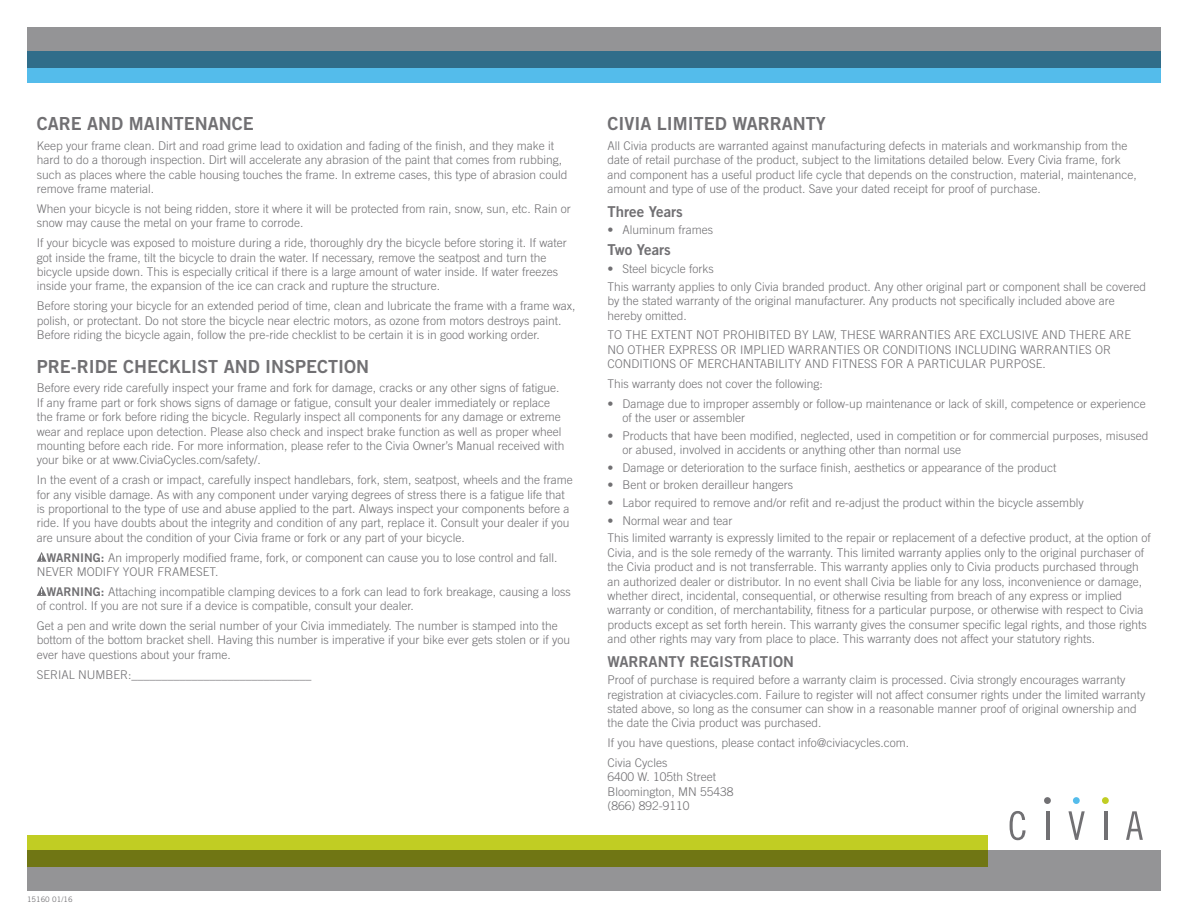
<style>
.page{position:relative;width:1188px;height:918px;background:#fff}
.page>*{position:absolute;margin:0;border:0;box-sizing:border-box;transform-origin:0 0}
.t1{font:18px "Trade Gothic Bold Two";color:#717073}
.t2{font:15px "Trade Gothic Bold Two";color:#717073}
.t3{font:300 12px/14.4px "Trade Gothic";color:#717073}
.t4{font:7.5px "Trade Gothic";color:#717073}
.s1{font-family:"Trade Gothic Bold Two";font-weight:400}
</style>
<div class="page">
<svg style="left:1010px;top:811px;width:16px;height:29px"></svg>
<hr style="left:1046px;top:811px;width:3px;height:29px;background:#717073">
<svg style="left:1068px;top:811px;width:17px;height:29px"></svg>
<hr style="left:1104px;top:811px;width:3px;height:29px;background:#717073">
<svg style="left:1126px;top:811px;width:17px;height:29px"></svg>
<div style="left:1102px;top:797px;width:7px;height:7px;background:#c1cd23;border-radius:50%"></div>
<div style="left:1073px;top:797px;width:7px;height:7px;background:#54bceb;border-radius:50%"></div>
<div style="left:1044px;top:797px;width:7px;height:7px;background:#717073;border-radius:50%"></div>
<div style="left:27px;top:27px;width:1134px;height:40px;background:#949496"></div>
<div style="left:27px;top:851px;width:1134px;height:40px;background:#949496"></div>
<svg style="left:27px;top:51px;width:1134px;height:32px;background:#4092b7"></svg>
<svg style="left:27px;top:835px;width:961px;height:32px;background:#959e1b"></svg>
<svg style="left:37px;top:552px;width:10px;height:10px"></svg>
<svg style="left:37px;top:586px;width:10px;height:10px"></svg>
<h1 class="t1" style="left:37px;top:113px;width:218px">CARE AND MAINTENANCE</h1>
<p class="t3" style="left:37px;top:138px;width:532px">Keep your frame clean. Dirt and road grime lead to oxidation and fading of the finish, and they make it hard to do a thorough inspection. Dirt will accelerate any abrasion of the paint that comes from rubbing, such as places where the cable housing touches the frame. In extreme cases, this type of abrasion could remove frame material.</p>
<p class="t3" style="left:37px;top:201px;width:536px">When your bicycle is not being ridden, store it where it will be protected from rain, snow, sun, etc. Rain or snow may cause the metal on your frame to corrode.</p>
<p class="t3" style="left:37px;top:236px;width:532px">If your bicycle was exposed to moisture during a ride, thoroughly dry the bicycle before storing it. If water got inside the frame, tilt the bicycle to drain the water. If necessary, remove the seatpost and turn the bicycle upside down. This is especially critical if there is a large amount of water inside. If water freezes inside your frame, the expansion of the ice can crack and rupture the structure.</p>
<p class="t3" style="left:37px;top:299px;width:540px">Before storing your bicycle for an extended period of time, clean and lubricate the frame with a frame wax, polish, or protectant. Do not store the bicycle near electric motors, as ozone from motors destroys paint.<br>Before riding the bicycle again, follow the pre-ride checklist to be certain it is in good working order.</p>
<h1 class="t1" style="left:37px;top:355px;width:334px">PRE-RIDE CHECKLIST AND INSPECTION</h1>
<p class="t3" style="left:37px;top:381px;width:529px">Before every ride carefully inspect your frame and fork for damage, cracks or any other signs of fatigue.<br>If any frame part or fork shows signs of damage or fatigue, consult your dealer immediately or replace the frame or fork before riding the bicycle. Regularly inspect all components for any damage or extreme wear and replace upon detection. Please also check and inspect brake function as well as proper wheel mounting before each ride. For more information, please refer to the Civia Owner’s Manual received with your bike or at www.CiviaCycles.com/safety/.</p>
<p class="t3" style="left:37px;top:473px;width:538px">In the event of a crash or impact, carefully inspect handlebars, fork, stem, seatpost, wheels and the frame for any visible damage. As with any component under varying degrees of stress there is a fatigue life that is proportional to the type of use and abuse applied to the part. Always inspect your components before a ride. If you have doubts about the integrity and condition of any part, replace it. Consult your dealer if you are unsure about the condition of your Civia frame or fork or any part of your bicycle.</p>
<p class="t3" style="left:37px;top:550px;width:522px;text-indent:10px"><span class="s1">WARNING:</span> An improperly modified frame, fork, or component can cause you to lose control and fall.<br>NEVER MODIFY YOUR FRAMESET.</p>
<p class="t3" style="left:37px;top:584px;width:536px;text-indent:10px"><span class="s1">WARNING:</span> Attaching incompatible clamping devices to a fork can lead to fork breakage, causing a loss of control. If you are not sure if a device is compatible, consult your dealer.</p>
<p class="t3" style="left:37px;top:618px;width:535px">Get a pen and write down the serial number of your Civia immediately. The number is stamped into the bottom of the bottom bracket shell. Having this number is imperative if your bike ever gets stolen or if you ever have questions about your frame.</p>
<p class="t3" style="left:37px;top:667px;width:276px">SERIAL NUMBER:______________________________</p>
<h1 class="t1" style="left:608px;top:113px;width:220px">CIVIA LIMITED WARRANTY</h1>
<p class="t3" style="left:608px;top:138px;width:531px">All Civia products are warranted against manufacturing defects in materials and workmanship from the date of retail purchase of the product, subject to the limitations detailed below. Every Civia frame, fork and component has a useful product life cycle that depends on the construction, material, maintenance, amount and type of use of the product. Save your dated receipt for proof of purchase.</p>
<p class="t2" style="left:608px;top:202px;width:77px">Three Years</p>
<p class="t3" style="left:608px;top:223px;width:107px">• Aluminum frames</p>
<p class="t2" style="left:608px;top:241px;width:65px">Two Years</p>
<p class="t3" style="left:608px;top:260px;width:540px;line-height:17.7px">• Steel bicycle forks<br>This warranty applies to only Civia branded product. Any other original part or component shall be covered</p>
<p class="t3" style="left:608px;top:293px;width:509px">by the stated warranty of the original manufacturer. Any products not specifically included above are hereby omitted.</p>
<p class="t3" style="left:608px;top:328px;width:525px">TO THE EXTENT NOT PROHIBITED BY LAW, THESE WARRANTIES ARE EXCLUSIVE AND THERE ARE<br>NO OTHER EXPRESS OR IMPLIED WARRANTIES OR CONDITIONS INCLUDING WARRANTIES OR<br>CONDITIONS OF MERCHANTABILITY AND FITNESS FOR A PARTICULAR PURPOSE.</p>
<p class="t3" style="left:608px;top:376px;width:217px">This warranty does not cover the following:</p>
<p class="t3" style="left:622px;top:396px;width:525px;text-indent:-15px">• Damage due to improper assembly or follow-up maintenance or lack of skill, competence or experience of the user or assembler</p>
<p class="t3" style="left:622px;top:428px;width:528px;text-indent:-15px">• Products that have been modified, neglected, used in competition or for commercial purposes, misused or abused, involved in accidents or anything other than normal use</p>
<p class="t3" style="left:608px;top:460px;width:451px">• Damage or deterioration to the surface finish, aesthetics or appearance of the product</p>
<p class="t3" style="left:608px;top:478px;width:187px">• Bent or broken derailleur hangers</p>
<p class="t3" style="left:608px;top:495px;width:478px">• Labor required to remove and/or refit and re-adjust the product within the bicycle assembly</p>
<p class="t3" style="left:608px;top:511px;width:545px;line-height:17.7px">• Normal wear and tear<br>This limited warranty is expressly limited to the repair or replacement of a defective product, at the option of</p>
<p class="t3" style="left:608px;top:545px;width:541px">Civia, and is the sole remedy of the warranty. This limited warranty applies only to the original purchaser of the Civia product and is not transferrable. This warranty applies only to Civia products purchased through an authorized dealer or distributor. In no event shall Civia be liable for any loss, inconvenience or damage, whether direct, incidental, consequential, or otherwise resulting from breach of any express or implied warranty or condition, of merchantability, fitness for a particular purpose, or otherwise with respect to Civia products except as set forth herein. This warranty gives the consumer specific legal rights, and those rights and other rights may vary from place to place. This warranty does not affect your statutory rights.</p>
<p class="t2" style="left:608px;top:652px;width:188px">WARRANTY REGISTRATION</p>
<p class="t3" style="left:608px;top:673px;width:540px">Proof of purchase is required before a warranty claim is processed. Civia strongly encourages warranty registration at civiacycles.com. Failure to register will not affect consumer rights under the limited warranty stated above, so long as the consumer can show in a reasonable manner proof of original ownership and the date the Civia product was purchased.</p>
<p class="t3" style="left:608px;top:733px;width:303px;line-height:19.8px">If you have questions, please contact info@civiacycles.com.<br>Civia Cycles</p>
<p class="t3" style="left:608px;top:770px;width:128px">6400 W. 105th Street<br>Bloomington, MN 55438 (866) 892-9110</p>
<p class="t4" style="left:27px;top:895px;width:47px">15160 01/16</p>
</div>
